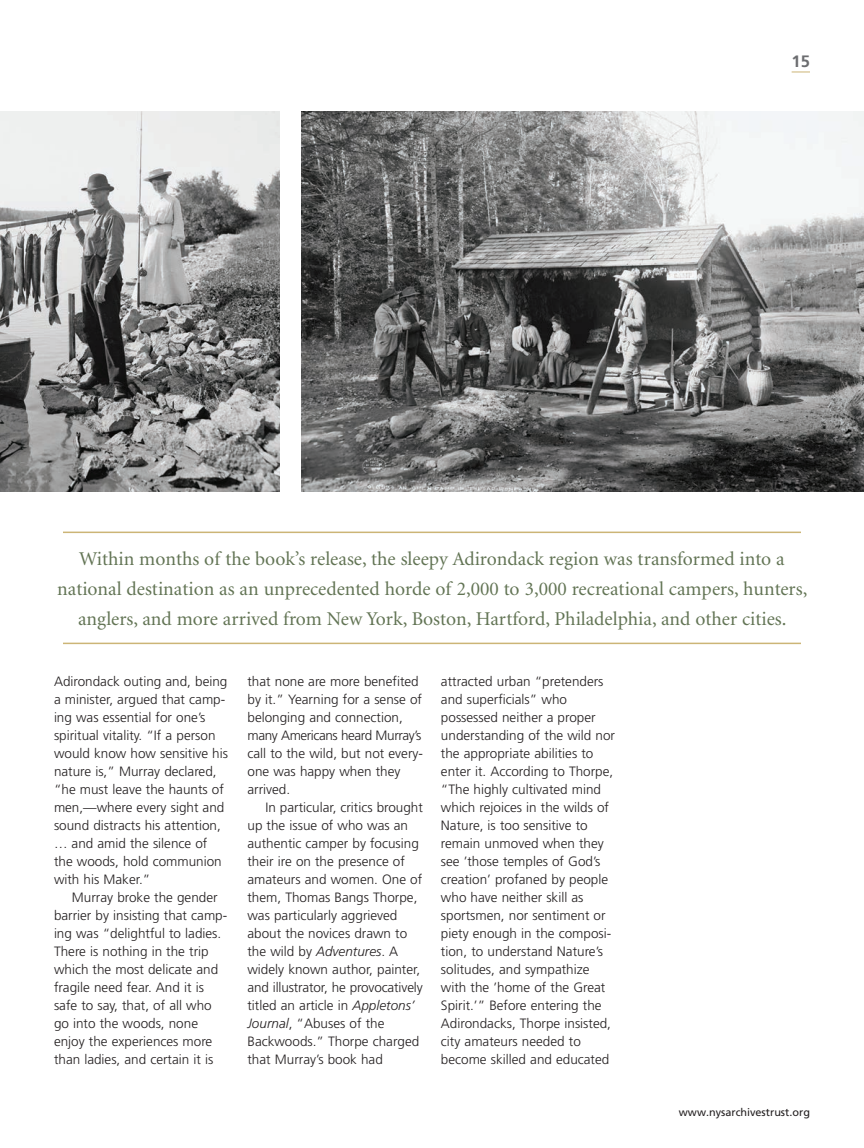
<style>
.page{position:relative;width:864px;height:1148px;background:#fff}
.page>*{position:absolute;margin:0;border:0;box-sizing:border-box;transform-origin:0 0}
.t1{font:19.5px/30px "Minion";color:#627454;text-align:center}
.Text{font:700 16.5px "Frutiger";color:#6c6d70}
.t2{font:300 13.5px/18px "Frutiger";color:#231f20}
.Text-2{font:10.8px "Frutiger";color:#231f20}
.s1{font-style:italic}
</style>
<div class="page">
<svg style="left:792px;top:72px;width:18px;height:1px"></svg>
<img style="left:0;top:111px;width:280px;height:381px">
<img style="left:302px;top:111px;width:562px;height:381px">
<hr style="left:63px;top:531px;width:738px;height:2px;background:#ccb576">
<hr style="left:63px;top:642px;width:738px;height:2px;background:#ccb576">
<p class="Text" style="left:792px;top:51px;width:20px">15</p>
<p class="t1" style="left:57px;top:544px;width:752px">Within months of the book’s release, the sleepy Adirondack region was transformed into a national destination as an unprecedented horde of 2,000 to 3,000 recreational campers, hunters, anglers, and more arrived from New York, Boston, Hartford, Philadelphia, and other cities.</p>
<p class="t2" style="left:54px;top:672px;width:176px">Adirondack outing and, being a minister, argued that camp&shy;ing was essential for one’s spiritual vitality. “If a person would know how sensitive his nature is,” Murray declared, “he must leave the haunts of men,—where every sight and sound distracts his attention, … and amid the silence of the woods, hold communion with his Maker.”</p>
<p class="t2" style="left:54px;top:888px;width:175px;text-indent:18px">Murray broke the gender barrier by insisting that camp&shy;ing was “delightful to ladies.<br>There is nothing in the trip which the most delicate and fragile need fear. And it is safe to say, that, of all who go into the woods, none enjoy the experiences more than ladies, and certain it is</p>
<p class="t2" style="left:247px;top:672px;width:177px">that none are more benefited by it.” Yearning for a sense of belonging and connection, many Americans heard Murray’s call to the wild, but not every&shy;one was happy when they arrived.</p>
<p class="t2" style="left:247px;top:798px;width:177px;text-indent:18px">In particular, critics brought up the issue of who was an authentic camper by focusing their ire on the presence of amateurs and women. One of them, Thomas Bangs Thorpe, was particularly aggrieved about the novices drawn to the wild by <span class="s1">Adventures</span>. A widely known author, painter, and illustrator, he provocatively titled an article in <span class="s1">Appletons’<br>Journal</span>, “Abuses of the<br>Backwoods.” Thorpe charged that Murray’s book had</p>
<p class="t2" style="left:441px;top:672px;width:176px">attracted urban “pretenders and superficials” who possessed neither a proper understanding of the wild nor the appropriate abilities to enter it. According to Thorpe, “The highly cultivated mind which rejoices in the wilds of<br>Nature, is too sensitive to remain unmoved when they see ’those temples of God’s creation’ profaned by people who have neither skill as sportsmen, nor sentiment or piety enough in the composi&shy;tion, to understand Nature’s solitudes, and sympathize with the ’home of the Great<br>Spirit.’” Before entering the<br>Adirondacks, Thorpe insisted, city amateurs needed to become skilled and educated</p>
<p class="Text-2" style="left:679px;top:1105px;width:133px">www.nysarchivestrust.org</p>
</div>
